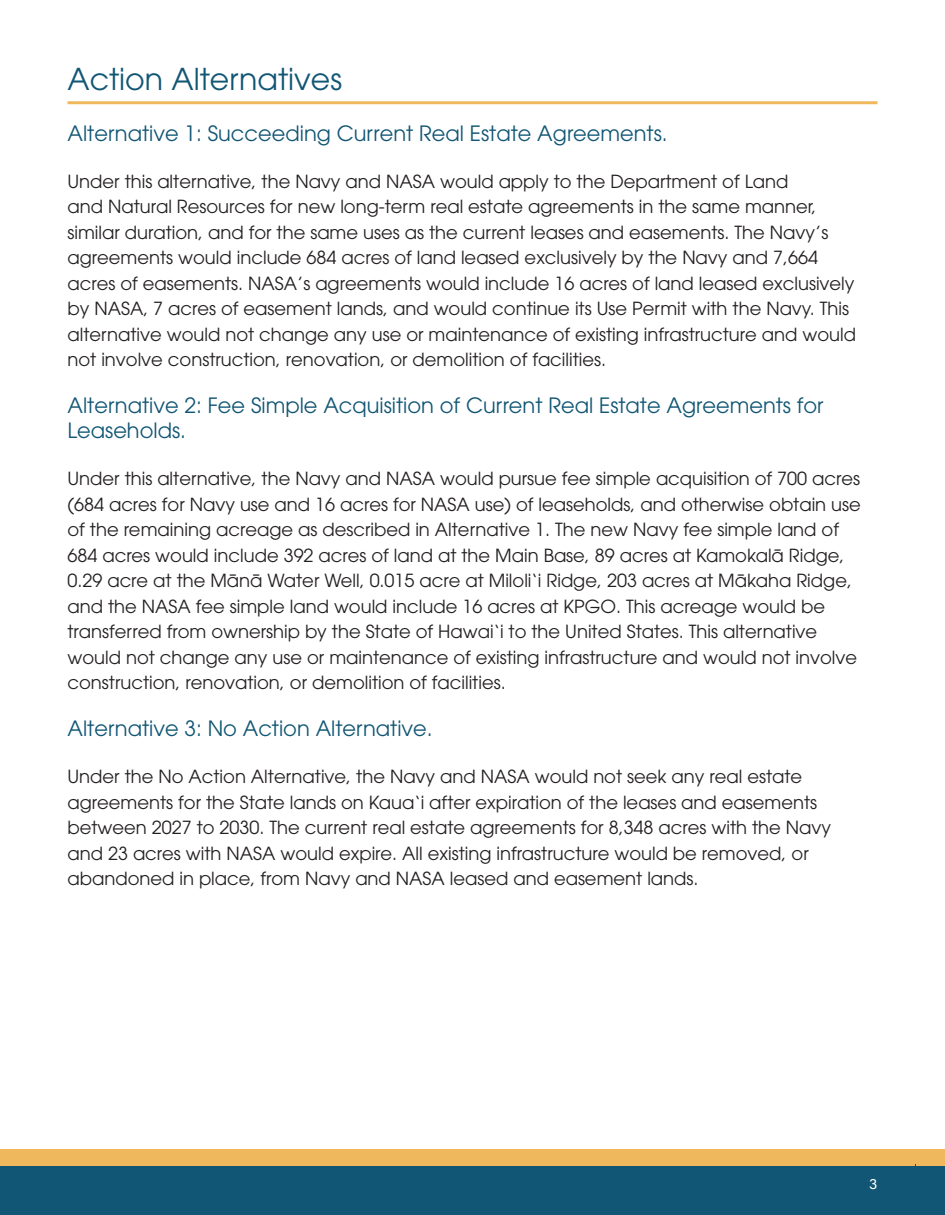
<style>
.page{position:relative;width:945px;height:1215px;background:#fff}
.page>*{position:absolute;margin:0;border:0;box-sizing:border-box;transform-origin:0 0}
.t1{font:30px "ITC Avant Garde Pro";color:#115674}
.t2{font:21px/25.2px "ITC Avant Garde Pro";color:#115674}
.t3{font:18px/25.5px "ITC Avant Garde Pro";color:#231f20}
.t4{font:15px "Acumin Variable Concept";color:#fff}
</style>
<div class="page">
<hr style="left:68px;top:101px;width:810px;height:3px;background:#f0b85d">
<div style="left:0;top:1165px;width:932px;height:50px;background:#115674"></div>
<div style="left:0;top:1149px;width:932px;height:17px;background:#f0b85d"></div>
<div style="left:915px;top:1165px;width:30px;height:50px;background:#115674"></div>
<div style="left:916px;top:1149px;width:29px;height:17px;background:#f0b85d"></div>
<p class="t1" style="left:68px;top:60px;width:276px">Action Alternatives</p>
<p class="t2" style="left:68px;top:120px;width:602px">Alternative 1: Succeeding Current Real Estate Agreements.</p>
<p class="t3" style="left:68px;top:168px;width:790px">Under this alternative, the Navy and NASA would apply to the Department of Land<br>and Natural Resources for new long-term real estate agreements in the same manner, similar duration, and for the same uses as the current leases and easements. The Navy’s agreements would include 684 acres of land leased exclusively by the Navy and 7,664 acres of easements. NASA’s agreements would include 16 acres of land leased exclusively by NASA, 7 acres of easement lands, and would continue its Use Permit with the Navy. This alternative would not change any use or maintenance of existing infrastructure and would not involve construction, renovation, or demolition of facilities.</p>
<p class="t2" style="left:68px;top:393px;width:758px">Alternative 2: Fee Simple Acquisition of Current Real Estate Agreements for<br>Leaseholds.</p>
<p class="t3" style="left:68px;top:466px;width:795px">Under this alternative, the Navy and NASA would pursue fee simple acquisition of 700 acres (684 acres for Navy use and 16 acres for NASA use) of leaseholds, and otherwise obtain use of the remaining acreage as described in Alternative 1. The new Navy fee simple land of 684 acres would include 392 acres of land at the Main Base, 89 acres at Kamokalā Ridge, 0.29 acre at the Mānā Water Well, 0.015 acre at Miloli‘i Ridge, 203 acres at Mākaha Ridge, and the NASA fee simple land would include 16 acres at KPGO. This acreage would be transferred from ownership by the State of Hawai‘i to the United States. This alternative would not change any use or maintenance of existing infrastructure and would not involve construction, renovation, or demolition of facilities.</p>
<p class="t2" style="left:68px;top:716px;width:367px">Alternative 3: No Action Alternative.</p>
<p class="t3" style="left:68px;top:764px;width:765px">Under the No Action Alternative, the Navy and NASA would not seek any real estate agreements for the State lands on Kaua‘i after expiration of the leases and easements between 2027 to 2030. The current real estate agreements for 8,348 acres with the Navy and 23 acres with NASA would expire. All existing infrastructure would be removed, or abandoned in place, from Navy and NASA leased and easement lands.</p>
<p class="t4" style="left:869px;top:1173px;width:10px">3</p>
</div>
